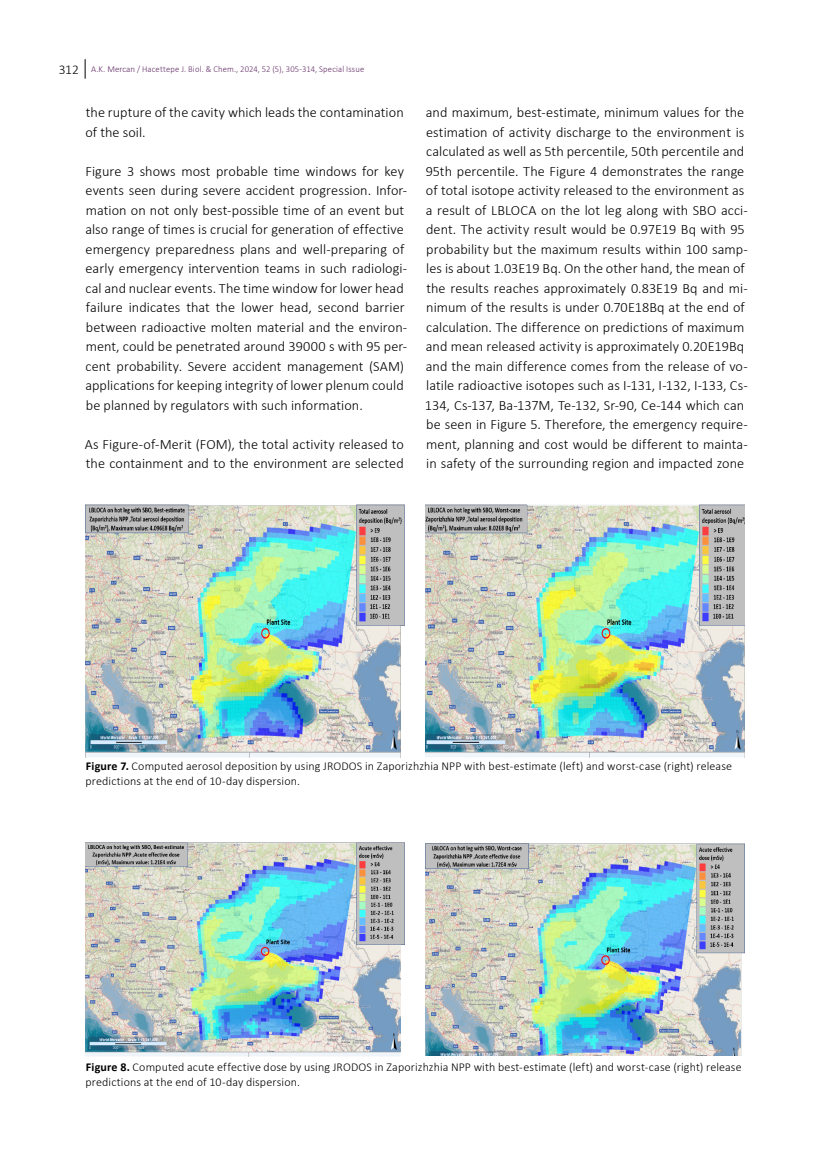
<style>
.page{position:relative;width:830px;height:1170px;background:#fff}
.page>*{position:absolute;margin:0;border:0;box-sizing:border-box;transform-origin:0 0}
.t1{font:300 14.25px/19.5px "Calibri";color:#000}
.t2{font:300 12px/15px "Calibri";letter-spacing:.01em;color:#000}
.t3{font:300 9px "Calibri";letter-spacing:.02em;color:#642e68}
.s1{font-size:13.5px;color:#000}
.s2{font-weight:700}
</style>
<div class="page">
<svg style="left:85px;top:59px;width:1px;height:20px"></svg>
<img style="left:85px;top:504px;width:319px;height:253px">
<img style="left:425px;top:504px;width:319px;height:253px">
<img style="left:85px;top:842px;width:319px;height:213px">
<img style="left:425px;top:843px;width:319px;height:212px">
<p class="t3" style="left:59px;top:63px;width:307px"><span class="s1">312</span> A.K. Mercan / Hacettepe J. Biol. &amp; Chem., 2024, 52 (5), 305-314, Special Issue</p>
<p class="t1" style="left:85px;top:103px;width:320px">the rupture of the cavity which leads the contamination of the soil.</p>
<p class="t1" style="left:85px;top:161px;width:323px">Figure 3 shows most probable time windows for key events seen during severe accident progression. Infor&shy;mation on not only best-possible time of an event but also range of times is crucial for generation of effective emergency preparedness plans and well-preparing of early emergency intervention teams in such radiologi&shy;cal and nuclear events. The time window for lower head failure indicates that the lower head, second barrier between radioactive molten material and the environ&shy;ment, could be penetrated around 39000 s with 95 per&shy;cent probability. Severe accident management (SAM) applications for keeping integrity of lower plenum could be planned by regulators with such information.</p>
<p class="t1" style="left:85px;top:434px;width:320px">As Figure-of-Merit (FOM), the total activity released to the containment and to the environment are selected</p>
<p class="t1" style="left:424px;top:103px;width:324px">and maximum, best-estimate, minimum values for the estimation of activity discharge to the environment is calculated as well as 5th percentile, 50th percentile and 95th percentile. The Figure 4 demonstrates the range of total isotope activity released to the environment as a result of LBLOCA on the lot leg along with SBO acci&shy;dent. The activity result would be 0.97E19 Bq with 95 probability but the maximum results within 100 samp&shy;les is about 1.03E19 Bq. On the other hand, the mean of the results reaches approximately 0.83E19 Bq and mi&shy;nimum of the results is under 0.70E18Bq at the end of calculation. The difference on predictions of maximum and mean released activity is approximately 0.20E19Bq and the main difference comes from the release of vo&shy;latile radioactive isotopes such as I-131, I-132, I-133, Cs-134, Cs-137, Ba-137M, Te-132, Sr-90, Ce-144 which can be seen in Figure 5. Therefore, the emergency require&shy;ment, planning and cost would be different to mainta&shy;in safety of the surrounding region and impacted zone</p>
<p class="t2" style="left:85px;top:758px;width:647px"><span class="s2">Figure 7.</span> Computed aerosol deposition by using JRODOS in Zaporizhzhia NPP with best-estimate (left) and worst-case (right) release predictions at the end of 10-day dispersion.</p>
<p class="t2" style="left:85px;top:1059px;width:657px"><span class="s2">Figure 8.</span> Computed acute effective dose by using JRODOS in Zaporizhzhia NPP with best-estimate (left) and worst-case (right) release predictions at the end of 10-day dispersion.</p>
</div>
